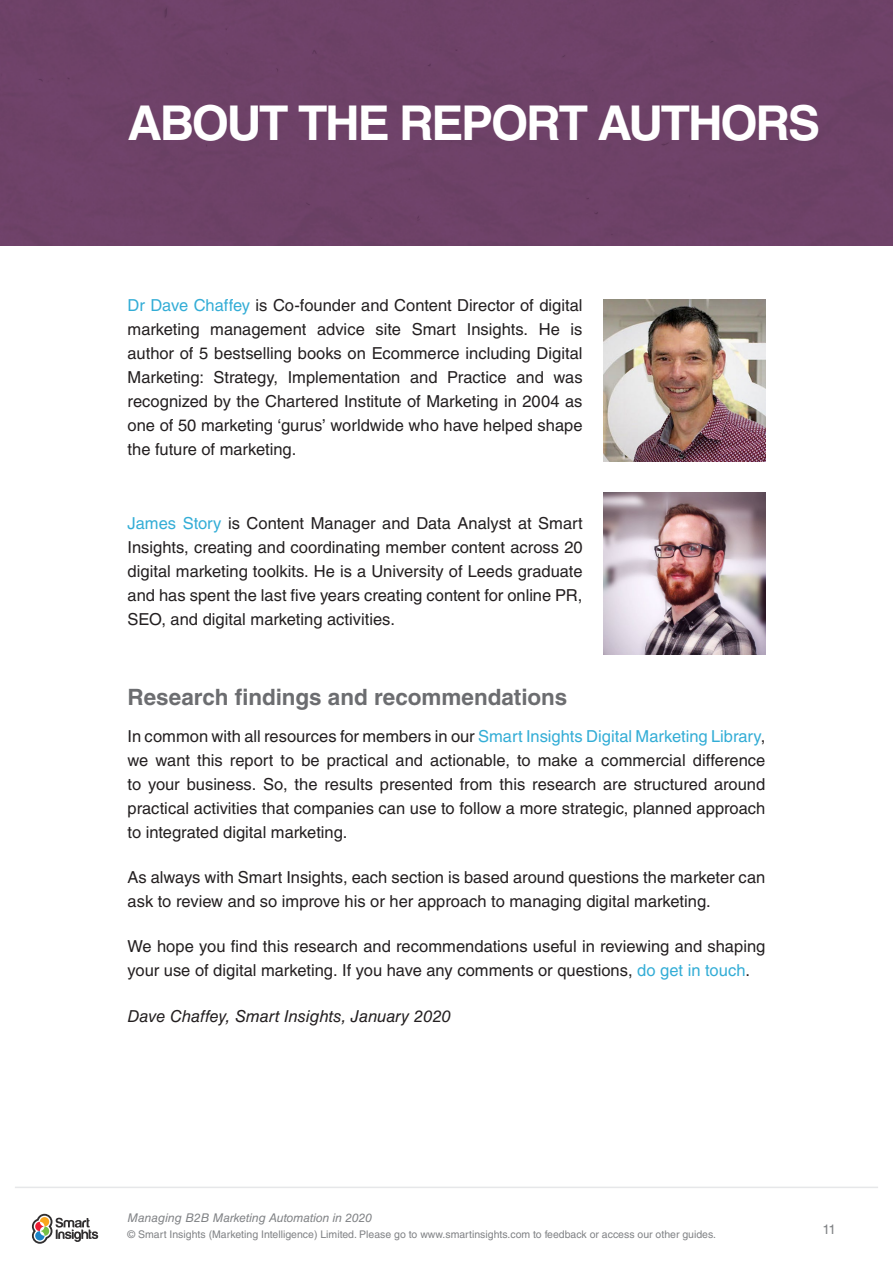
<style>
.page{position:relative;width:893px;height:1263px;background:#fff}
.page>*{position:absolute;margin:0;border:0;box-sizing:border-box;transform-origin:0 0}
.Chapter_intro_text{font:700 48px "Helvetica LT Std";letter-spacing:-.045em;color:#fff}
.Sub_header{font:700 22.5px "Helvetica LT Std";letter-spacing:-.005em;color:#6c6d70}
.Body_text{font:16.5px/24px "Helvetica LT Std";color:#231f20;text-align:justify}
.Body_text-2{font:italic 16.5px "Helvetica LT Std";color:#231f20}
.t1{font:13.5px "Helvetica LT Std";color:#808285}
.t2{font:italic 12px "Helvetica LT Std";color:#808285}
.t3{font:10.5px "Helvetica LT Std";color:#808285}
.s1{color:#33add6}
</style>
<div class="page">
<hr style="left:15px;top:1186px;width:863px;height:2px;background:#e6e7e9">
<svg style="left:32px;top:1214px;width:66px;height:30px"></svg>
<div style="left:0;top:0;width:893px;height:245px;background:#6e4167"></div>
<img style="left:603px;top:299px;width:162px;height:162px">
<img style="left:603px;top:492px;width:162px;height:162px">
<p class="Chapter_intro_text" style="left:128px;top:94px;width:694px">ABOUT THE REPORT AUTHORS</p>
<p class="Body_text" style="left:128px;top:293px;width:457px"><span class="s1">Dr Dave Chaffey</span> is Co-founder and Content Director of digital marketing management advice site Smart Insights. He is author of 5 bestselling books on Ecommerce including Digital Marketing: Strategy, Implementation and Practice and was recognized by the Chartered Institute of Marketing in 2004 as one of 50 marketing ‘gurus’ worldwide who have helped shape the future of marketing.</p>
<p class="Body_text" style="left:128px;top:511px;width:457px"><span class="s1">James Story</span> is Content Manager and Data Analyst at Smart Insights, creating and coordinating member content across 20 digital marketing toolkits. He is a University of Leeds graduate and has spent the last five years creating content for online PR, SEO, and digital marketing activities.</p>
<p class="Sub_header" style="left:128px;top:683px;width:441px">Research findings and recommendations</p>
<p class="Body_text" style="left:128px;top:724px;width:639px">In common with all resources for members in our <span class="s1">Smart Insights Digital Marketing Library</span>, we want this report to be practical and actionable, to make a commercial difference to your business. So, the results presented from this research are structured around practical activities that companies can use to follow a more strategic, planned approach to integrated digital marketing.</p>
<p class="Body_text" style="left:128px;top:865px;width:639px">As always with Smart Insights, each section is based around questions the marketer can ask to review and so improve his or her approach to managing digital marketing.</p>
<p class="Body_text" style="left:128px;top:934px;width:639px">We hope you find this research and recommendations useful in reviewing and shaping your use of digital marketing. If you have any comments or questions, <span class="s1">do get in touch</span>.</p>
<p class="Body_text-2" style="left:128px;top:1006px;width:325px">Dave Chaffey, Smart Insights, January 2020</p>
<p class="t2" style="left:128px;top:1211px;width:246px">Managing B2B Marketing Automation in 2020</p>
<p class="t3" style="left:128px;top:1228px;width:590px">© Smart Insights (Marketing Intelligence) Limited. Please go to www.smartinsights.com to feedback or access our other guides.</p>
<p class="t1" style="left:822px;top:1221px;width:15px">11</p>
</div>
